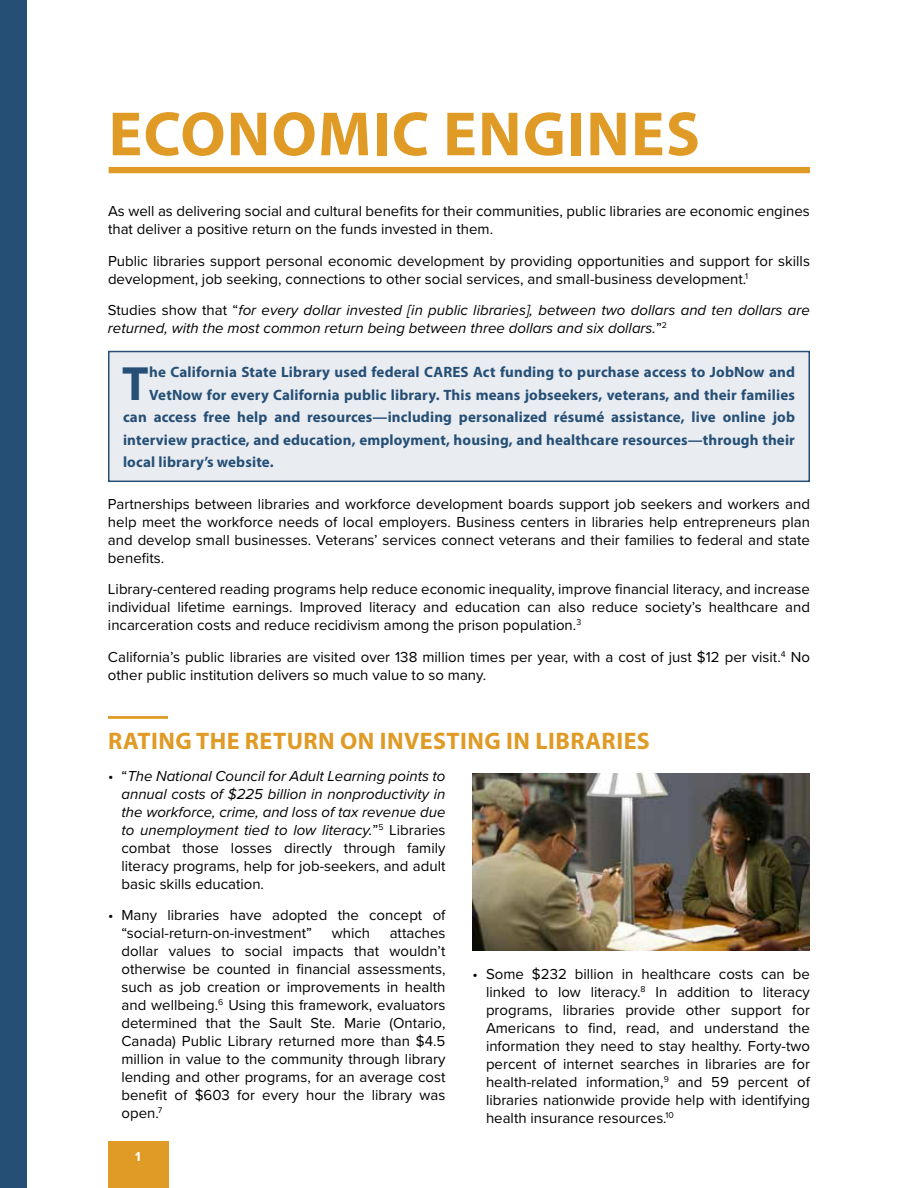
<style>
.page{position:relative;width:918px;height:1188px;background:#fff}
.page>*{position:absolute;margin:0;border:0;box-sizing:border-box;transform-origin:0 0}
.t1{font:700 63px "Myriad Pro";letter-spacing:.02em;color:#e09b26}
.t2{font:700 48.45px "Myriad Pro";color:#264f76}
.t3{font:700 24px "Myriad Pro";letter-spacing:.02em;color:#e09b26}
.t4{font:15px/18px "Proxima Nova";color:#000}
.t5{font:italic 15px/18px "Proxima Nova";color:#000}
.t6{font:700 15px "Myriad Pro";letter-spacing:.01em;color:#264f76}
.t7{font:700 13.5px "Proxima Nova";color:#fff}
.s1{font-style:normal}
</style>
<div class="page">
<div style="left:0;top:0;width:27px;height:1188px;background:#264f76"></div>
<div style="left:108px;top:1142px;width:60px;height:46px;background:#e09b26"></div>
<div style="left:109px;top:352px;width:700px;height:129px;background:#e9edf1"></div>
<div style="left:108px;top:351px;width:702px;height:131px;border:2px solid #264f76"></div>
<hr style="left:108px;top:716px;width:60px;height:3px;background:#e09b26">
<div style="left:109px;top:167px;width:701px;height:6px;background:#e09b26"></div>
<img style="left:472px;top:773px;width:338px;height:177px">
<h1 class="t1" style="left:109px;top:93px;width:593px">ECONOMIC ENGINES</h1>
<p class="t4" style="left:108px;top:202px;width:703px">As well as delivering social and cultural benefts for their communities, public libraries are economic engines that deliver a positive return on the funds invested in them.</p>
<p class="t4" style="left:108px;top:251px;width:704px">Public libraries support personal economic development by providing opportunities and support for skills development, job seeking, connections to other social services, and small-business development.<sup>1</sup></p>
<p class="t5" style="left:108px;top:301px;width:704px"><span class="s1">Studies show that “</span>for every dollar invested [in public libraries], between two dollars and ten dollars are returned, with the most common return being between three dollars and six dollars.<span class="s1">”</span><sup>2</sup></p>
<h2 class="t2" style="left:122px;top:352px;width:28px">T</h2>
<p class="t6" style="left:149px;top:362px;width:647px">he California State Library used federal CARES Act funding to purchase access to JobNow and</p>
<p class="t6" style="left:149px;top:385px;width:647px">VetNow for every California public library. This means jobseekers, veterans, and their families</p>
<p class="t6" style="left:123px;top:407px;width:673px">can access free help and resources—including personalized résumé assistance, live online job</p>
<p class="t6" style="left:123px;top:430px;width:673px">interview practice, and education, employment, housing, and healthcare resources—through their</p>
<p class="t6" style="left:123px;top:452px;width:152px">local library’s website.</p>
<p class="t4" style="left:108px;top:494px;width:704px;text-align:justify">Partnerships between libraries and workforce development boards support job seekers and workers and help meet the workforce needs of local employers. Business centers in libraries help entrepreneurs plan and develop small businesses. Veterans’ services connect veterans and their families to federal and state benefts.</p>
<p class="t4" style="left:108px;top:580px;width:704px;text-align:justify">Library-centered reading programs help reduce economic inequality, improve fnancial literacy, and increase individual lifetime earnings. Improved literacy and education can also reduce society’s healthcare and incarceration costs and reduce recidivism among the prison population.<sup>3</sup></p>
<p class="t4" style="left:108px;top:647px;width:704px">California’s public libraries are visited over 138 million times per year, with a cost of just $12 per visit.<sup>4</sup> No other public institution delivers so much value to so many.</p>
<h3 class="t3" style="left:108px;top:726px;width:543px">RATING THE RETURN ON INVESTING IN LIBRARIES</h3>
<p class="t5" style="left:122px;top:766px;width:326px;text-align:justify;text-indent:-14px"><span class="s1">• “</span>The National Council for Adult Learning points to annual costs of $225 billion in nonproductivity in the workforce, crime, and loss of tax revenue due to unemployment tied to low literacy.<span class="s1">”</span><sup>5</sup> <span class="s1">Libraries combat those losses directly through family literacy programs, help for job-seekers, and adult basic skills education.</span></p>
<p class="t4" style="left:122px;top:906px;width:326px;text-indent:-13px">• Many libraries have adopted the concept of “social-return-on-investment”</p>
<p class="t4" style="left:121px;top:924px;width:326px;text-align:justify;text-indent:268px">attaches dollar values to social impacts that wouldn’t otherwise be counted in fnancial assessments, such as job creation or improvements in health and wellbeing.<sup>6</sup> Using this framework, evaluators determined that the Sault Ste. Marie (Ontario, Canada) Public Library returned more than $4.5 million in value to the community through library lending and other programs, for an average cost beneft of $603 for every hour the library was open.<sup>7</sup></p>
<p class="t4" style="left:332px;top:924px;width:40px">which</p>
<p class="t4" style="left:486px;top:964px;width:326px;text-align:justify;text-indent:-13px">• Some $232 billion in healthcare costs can be linked to low literacy.<sup>8</sup> In addition to literacy programs, libraries provide other support for Americans to fnd, read, and understand the information they need to stay healthy. Forty-two percent of internet searches in libraries are for health-related information,<sup>9</sup> and 59 percent of libraries nationwide provide help with identifying health insurance resources.<sup>10</sup></p>
<p class="t7" style="left:135px;top:1146px;width:7px">1</p>
</div>
